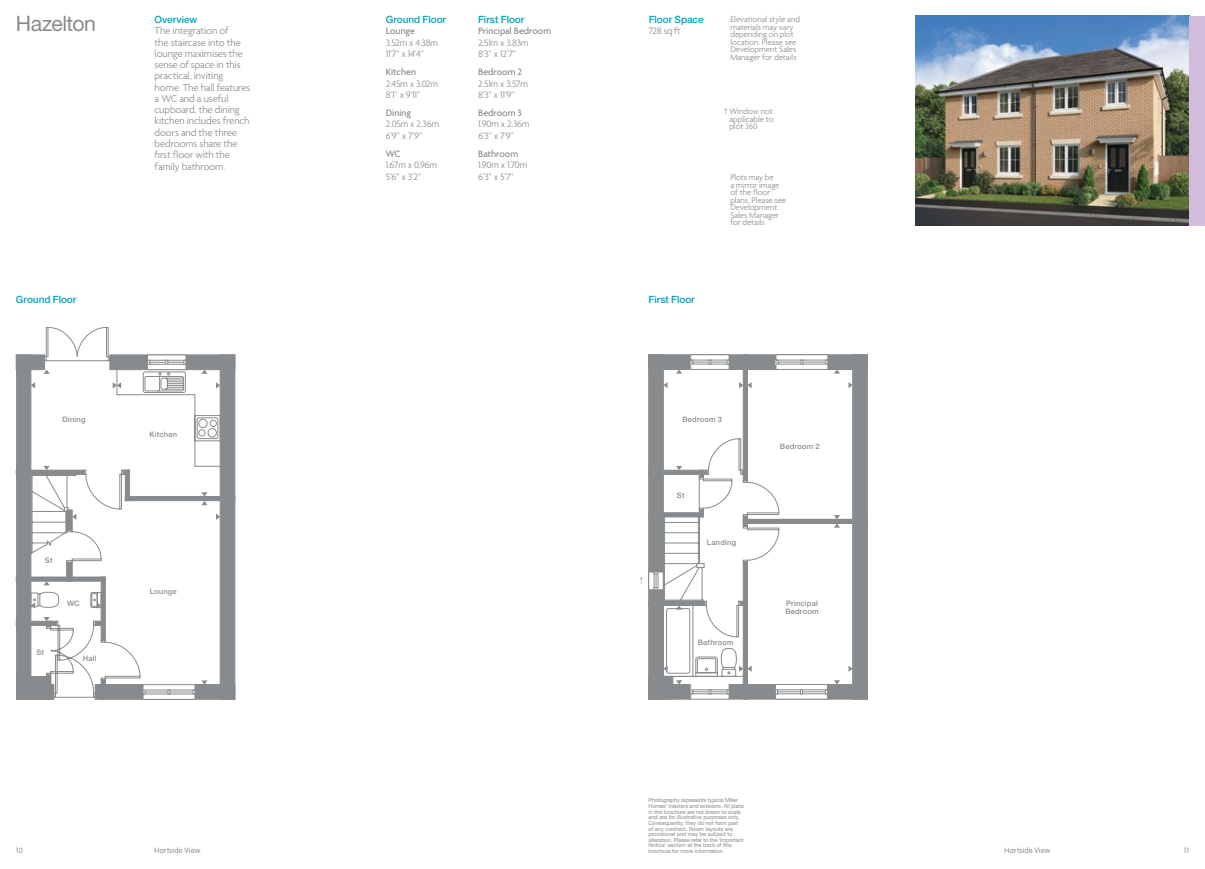
<style>
.page{position:relative;width:1205px;height:869px;background:#fff}
.page>*{position:absolute;margin:0;border:0;box-sizing:border-box;transform-origin:0 0}
.t1{font:21.25px "Helvetica Neue LT Std";letter-spacing:-.025em;color:#888b8d}
.t2{font:300 10.62px/11.2px "Agenda";letter-spacing:-.01em;color:#888b8d}
.t3{font:300 10px/11.2px "Agenda";letter-spacing:-.025em;color:#888b8d}
.t4{font:500 10px "Agenda";letter-spacing:-.005em;color:#888b8d}
.t5{font:500 10px "Helvetica Neue LT Std";letter-spacing:-.005em;color:#00a1be}
.t6{font:300 8.75px/7.5px "Agenda";letter-spacing:-.005em;color:#888b8d}
.t7{font:500 7.5px/8px "Helvetica Neue";letter-spacing:.025em;color:#888b8d}
.t8{font:300 7.5px "VAG Rounded Std";letter-spacing:.03em;color:#888b8d}
.t9{font:5.62px/5.6px "Helvetica Neue LT Std";letter-spacing:-.005em;color:#888b8d}
</style>
<div class="page">
<img style="left:915px;top:16px;width:274px;height:209px">
<div style="left:1189px;top:16px;width:16px;height:209px;background:#d1bcdc"></div>
<div style="left:16px;top:355px;width:15px;height:344px;background:#888b8d"></div>
<div style="left:220px;top:355px;width:15px;height:344px;background:#888b8d"></div>
<div style="left:110px;top:354px;width:125px;height:15px;background:#888b8d;border:1px solid #888b8d"></div>
<div style="left:16px;top:354px;width:29px;height:15px;background:#888b8d;border:1px solid #888b8d"></div>
<div style="left:95px;top:684px;width:140px;height:15px;border:1px solid #888b8d"></div>
<div style="left:16px;top:684px;width:38px;height:15px;border:1px solid #888b8d"></div>
<div style="left:16px;top:676px;width:35px;height:23px;background:#888b8d"></div>
<svg style="left:143px;top:697px;width:52px;height:2px"></svg>
<svg style="left:30px;top:327px;width:191px;height:370px"></svg>
<svg style="left:216px;top:382px;width:4px;height:6px"></svg>
<svg style="left:201px;top:369px;width:7px;height:4px"></svg>
<svg style="left:72px;top:513px;width:4px;height:6px"></svg>
<svg style="left:216px;top:513px;width:4px;height:6px"></svg>
<svg style="left:201px;top:492px;width:7px;height:13px"></svg>
<svg style="left:201px;top:680px;width:7px;height:4px"></svg>
<svg style="left:113px;top:382px;width:8px;height:6px"></svg>
<svg style="left:31px;top:382px;width:4px;height:6px"></svg>
<svg style="left:43px;top:369px;width:7px;height:4px"></svg>
<svg style="left:43px;top:465px;width:7px;height:5px"></svg>
<svg style="left:97px;top:602px;width:4px;height:6px"></svg>
<svg style="left:31px;top:602px;width:4px;height:6px"></svg>
<svg style="left:43px;top:616px;width:8px;height:10px"></svg>
<svg style="left:43px;top:581px;width:7px;height:4px"></svg>
<div style="left:649px;top:354px;width:14px;height:344px;background:#888b8d"></div>
<div style="left:648px;top:354px;width:15px;height:345px;border:1px solid #888b8d"></div>
<div style="left:852px;top:354px;width:15px;height:344px;background:#888b8d"></div>
<div style="left:649px;top:354px;width:218px;height:15px;background:#888b8d"></div>
<div style="left:648px;top:354px;width:219px;height:15px;border:1px solid #888b8d"></div>
<div style="left:729px;top:684px;width:138px;height:15px;border:1px solid #888b8d"></div>
<hr style="left:648px;top:470px;width:59px;height:4px;background:#888b8d">
<div style="left:648px;top:512px;width:55px;height:5px;background:#888b8d"></div>
<div style="left:743px;top:354px;width:4px;height:126px;border:1px solid #888b8d"></div>
<hr style="left:649px;top:601px;width:56px;height:4px;background:#888b8d">
<div style="left:648px;top:676px;width:25px;height:23px;background:#888b8d"></div>
<svg style="left:775px;top:354px;width:53px;height:15px"></svg>
<svg style="left:690px;top:354px;width:39px;height:15px"></svg>
<svg style="left:648px;top:571px;width:15px;height:19px"></svg>
<svg style="left:663px;top:438px;width:190px;height:262px"></svg>
<svg style="left:848px;top:382px;width:4px;height:6px"></svg>
<svg style="left:834px;top:369px;width:6px;height:4px"></svg>
<svg style="left:848px;top:665px;width:4px;height:6px"></svg>
<svg style="left:834px;top:680px;width:6px;height:4px"></svg>
<svg style="left:834px;top:515px;width:6px;height:12px"></svg>
<svg style="left:739px;top:665px;width:12px;height:6px"></svg>
<svg style="left:663px;top:665px;width:4px;height:6px"></svg>
<svg style="left:676px;top:680px;width:6px;height:4px"></svg>
<svg style="left:676px;top:605px;width:6px;height:4px"></svg>
<svg style="left:739px;top:382px;width:12px;height:6px"></svg>
<svg style="left:663px;top:382px;width:4px;height:6px"></svg>
<svg style="left:676px;top:369px;width:6px;height:4px"></svg>
<svg style="left:676px;top:466px;width:6px;height:4px"></svg>
<h1 class="t1" style="left:16px;top:11px;width:81px">Hazelton</h1>
<h3 class="t5" style="left:649px;top:14px;width:56px">Floor Space</h3>
<h3 class="t5" style="left:155px;top:14px;width:44px">Overview</h3>
<p class="t2" style="left:155px;top:26px;width:97px">The integration of<br>the staircase into the lounge maximises the sense of space in this practical, inviting home. The hall features a WC and a useful cupboard, the dining kitchen includes french doors and the three bedrooms share the first floor with the family bathroom.</p>
<h3 class="t5" style="left:386px;top:14px;width:62px">Ground Floor</h3>
<h3 class="t4" style="left:386px;top:26px;width:31px">Lounge</h3>
<h3 class="t3" style="left:386px;top:37px;width:54px">3.52m x 4.38m<br>11’7” x 14’4”</h3>
<h3 class="t4" style="left:386px;top:67px;width:32px">Kitchen</h3>
<h3 class="t3" style="left:386px;top:78px;width:54px">2.45m x 3.02m<br>8’1” x 9’11”</h3>
<h3 class="t4" style="left:386px;top:107px;width:27px">Dining</h3>
<h3 class="t3" style="left:386px;top:119px;width:55px">2.05m x 2.36m<br>6’9” x 7’9”</h3>
<h3 class="t4" style="left:386px;top:148px;width:16px">WC</h3>
<h3 class="t3" style="left:386px;top:160px;width:53px">1.67m x 0.96m<br>5’6” x 3’2”</h3>
<h3 class="t5" style="left:478px;top:14px;width:48px">First Floor</h3>
<h3 class="t4" style="left:478px;top:26px;width:75px">Principal Bedroom</h3>
<h3 class="t3" style="left:478px;top:37px;width:52px">2.51m x 3.83m<br>8’3” x 12’7”</h3>
<h3 class="t4" style="left:478px;top:67px;width:45px">Bedroom 2</h3>
<h3 class="t3" style="left:478px;top:78px;width:52px">2.51m x 3.57m<br>8’3” x 11’9”</h3>
<h3 class="t4" style="left:478px;top:107px;width:45px">Bedroom 3</h3>
<h3 class="t3" style="left:478px;top:119px;width:53px">1.90m x 2.36m<br>6’3” x 7’9”</h3>
<h3 class="t4" style="left:478px;top:148px;width:42px">Bathroom</h3>
<h3 class="t3" style="left:478px;top:160px;width:51px">1.90m x 1.70m<br>6’3” x 5’7”</h3>
<h3 class="t7" style="left:44px;top:21px;width:9px">St</h3>
<h3 class="t3" style="left:649px;top:26px;width:34px">728 sq ft</h3>
<h3 class="t7" style="left:153px;top:130px;width:35px">Principal<br>Bedroom</h3>
<h3 class="t6" style="left:730px;top:16px;width:71px">Elevational style and materials may vary depending on plot location. Please see<br>Development Sales<br>Manager for details</h3>
<h3 class="t6" style="left:729px;top:108px;width:46px;text-align:justify;text-indent:-5px">† Window not applicable to plot 360</h3>
<h3 class="t6" style="left:730px;top:174px;width:57px">Plots may be<br>a mirror image of the floor plans. Please see<br>Development<br>Sales Manager for details</h3>
<h3 class="t5" style="left:16px;top:293px;width:62px">Ground Floor</h3>
<h3 class="t5" style="left:648px;top:293px;width:48px">First Floor</h3>
<h3 class="t7" style="left:62px;top:414px;width:25px">Dining</h3>
<h3 class="t7" style="left:45px;top:555px;width:9px">St</h3>
<h3 class="t7" style="left:67px;top:598px;width:14px">WC</h3>
<h3 class="t7" style="left:37px;top:647px;width:9px">St</h3>
<h3 class="t7" style="left:83px;top:653px;width:15px">Hall</h3>
<h3 class="t7" style="left:150px;top:430px;width:29px">Kitchen</h3>
<h3 class="t7" style="left:150px;top:586px;width:28px">Lounge</h3>
<h3 class="t6" style="left:640px;top:576px;width:5px">†</h3>
<h3 class="t7" style="left:682px;top:414px;width:41px">Bedroom 3</h3>
<h3 class="t7" style="left:677px;top:490px;width:9px">St</h3>
<h3 class="t7" style="left:707px;top:537px;width:31px">Landing</h3>
<h3 class="t7" style="left:698px;top:637px;width:37px">Bathroom</h3>
<h3 class="t7" style="left:780px;top:442px;width:41px">Bedroom 2</h3>
<h3 class="t7" style="left:785px;top:598px;width:35px">Principal<br>Bedroom</h3>
<p class="t9" style="left:648px;top:797px;width:97px">Photography represents typical Miller Homes’ interiors and exteriors. All plans in this brochure are not drawn to scale and are for illustrative purposes only.<br>Consequently, they do not form part of any contract. Room layouts are provisional and may be subject to alteration. Please refer to the ‘Important Notice’ section at the back of this brochure for more information.</p>
<h3 class="t8" style="left:16px;top:845px;width:8px">10</h3>
<h3 class="t8" style="left:155px;top:845px;width:47px">Hartside View</h3>
<h3 class="t8" style="left:1004px;top:845px;width:47px">Hartside View</h3>
<h3 class="t8" style="left:1184px;top:845px;width:7px">11</h3>
</div>
